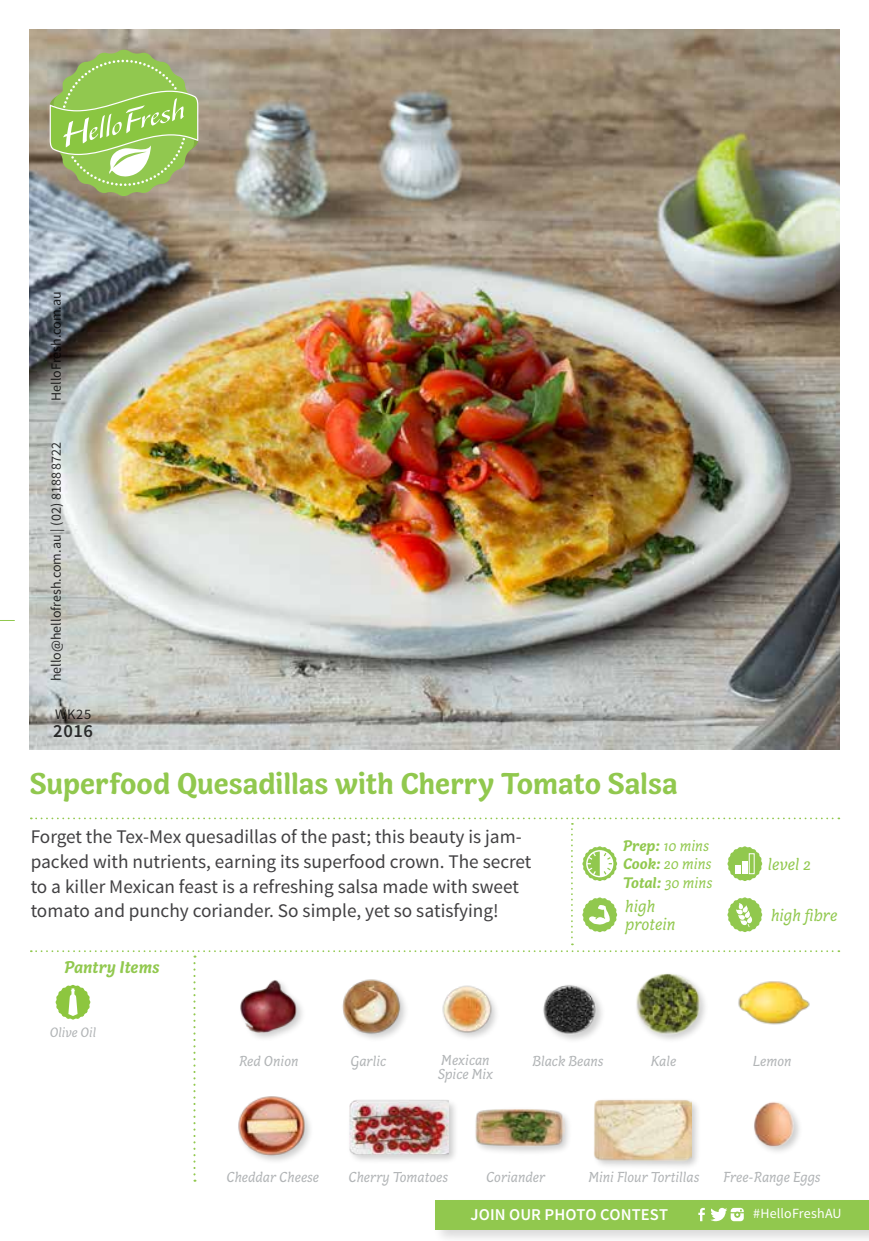
<style>
.page{position:relative;width:869px;height:1241px;background:#fff}
.page>*{position:absolute;margin:0;border:0;box-sizing:border-box;transform-origin:0 0}
.t1{font:700 30.97px "Capucine Basic";letter-spacing:-.005em;color:#91c84e}
.t2{font:19.25px/24.5px "Source Sans Pro";color:#414042}
.t3{font:600 18.55px "Source Sans Pro";color:#000}
.t4{font:italic 17.5px/18.6px "Capucine Basic";color:#91c84e}
.t5{font:italic 700 17.5px "Capucine Basic";color:#91c84e}
.t6{font:600 16.45px "Source Sans Pro";letter-spacing:.005em;color:#fff}
.t7{font:italic 15.75px/18.9px "Capucine Basic";color:#91c84e}
.t8{font:italic 14.88px/14.5px "Capucine Basic";color:#b1b4b6}
.t9{font:14.53px "Source Sans Pro";color:#000}
.t10{font:14px "Source Sans Pro";color:#000}
.t11{font:14px "Source Sans Pro";letter-spacing:.01em;color:#fff}
.t12{font:italic 14px "Capucine Basic";color:#b1b4b6}
.s1{font-weight:700}
</style>
<div class="page">
<img style="left:30px;top:30px;width:808px;height:719px">
<svg style="left:0;top:620px;width:14px;height:1px"></svg>
<svg style="left:50px;top:50px;width:148px;height:146px;background:#9ec16b"></svg>
<div style="left:432px;top:1197px;width:436px;height:43px;background:#000;opacity:.15"></div>
<div style="left:435px;top:1199px;width:433px;height:29px;background:#91c84e"></div>
<svg style="left:698px;top:1207px;width:6px;height:13px"></svg>
<svg style="left:710px;top:1207px;width:33px;height:13px"></svg>
<svg style="left:31px;top:817px;width:808px;height:364px"></svg>
<p class="t10" style="left:47px;top:401px;width:111px;rotate:-90deg">HelloFresh.com.au</p>
<p class="t10" style="left:47px;top:681px;width:241px;rotate:-90deg">hello@hellofresh.com.au | (02) 8188 8722</p>
<p class="t9" style="left:55px;top:705px;width:38px">WK25</p>
<p class="t3" style="left:53px;top:719px;width:41px">2016</p>
<h1 class="t1" style="left:30px;top:759px;width:649px">Superfood Quesadillas with Cherry Tomato Salsa</h1>
<p class="t7" style="left:623px;top:836px;width:91px"><span class="s1">Prep:</span> 10 mins<br><span class="s1">Cook:</span> 20 mins<br><span class="s1">Total:</span> 30 mins</p>
<p class="t2" style="left:31px;top:825px;width:502px">Forget the Tex-Mex quesadillas of the past; this beauty is jam&shy;packed with nutrients, earning its superfood crown. The secret to a killer Mexican feast is a refreshing salsa made with sweet tomato and punchy coriander. So simple, yet so satisfying!</p>
<p class="t4" style="left:767px;top:855px;width:44px">level 2</p>
<p class="t4" style="left:625px;top:897px;width:52px">high protein</p>
<p class="t4" style="left:770px;top:906px;width:68px">high fibre</p>
<p class="t5" style="left:64px;top:954px;width:97px">Pantry Items</p>
<p class="t12" style="left:50px;top:1022px;width:48px">Olive Oil</p>
<p class="t8" style="left:239px;top:1054px;width:61px">Red Onion</p>
<p class="t8" style="left:437px;top:1053px;width:57px">Mexican<br>Spice Mix</p>
<p class="t8" style="left:752px;top:1054px;width:40px">Lemon</p>
<p class="t8" style="left:350px;top:1054px;width:37px">Garlic</p>
<p class="t8" style="left:532px;top:1054px;width:73px">Black Beans</p>
<p class="t8" style="left:650px;top:1054px;width:27px">Kale</p>
<p class="t8" style="left:226px;top:1170px;width:94px">Cheddar Cheese</p>
<p class="t8" style="left:348px;top:1170px;width:101px">Cherry Tomatoes</p>
<p class="t8" style="left:486px;top:1170px;width:61px">Coriander</p>
<p class="t8" style="left:588px;top:1170px;width:113px">Mini Flour Tortillas</p>
<p class="t8" style="left:723px;top:1170px;width:98px">Free-Range Eggs</p>
<p class="t6" style="left:470px;top:1203px;width:199px">JOIN OUR PHOTO CONTEST</p>
<p class="t11" style="left:753px;top:1204px;width:90px">#HelloFreshAU</p>
</div>
